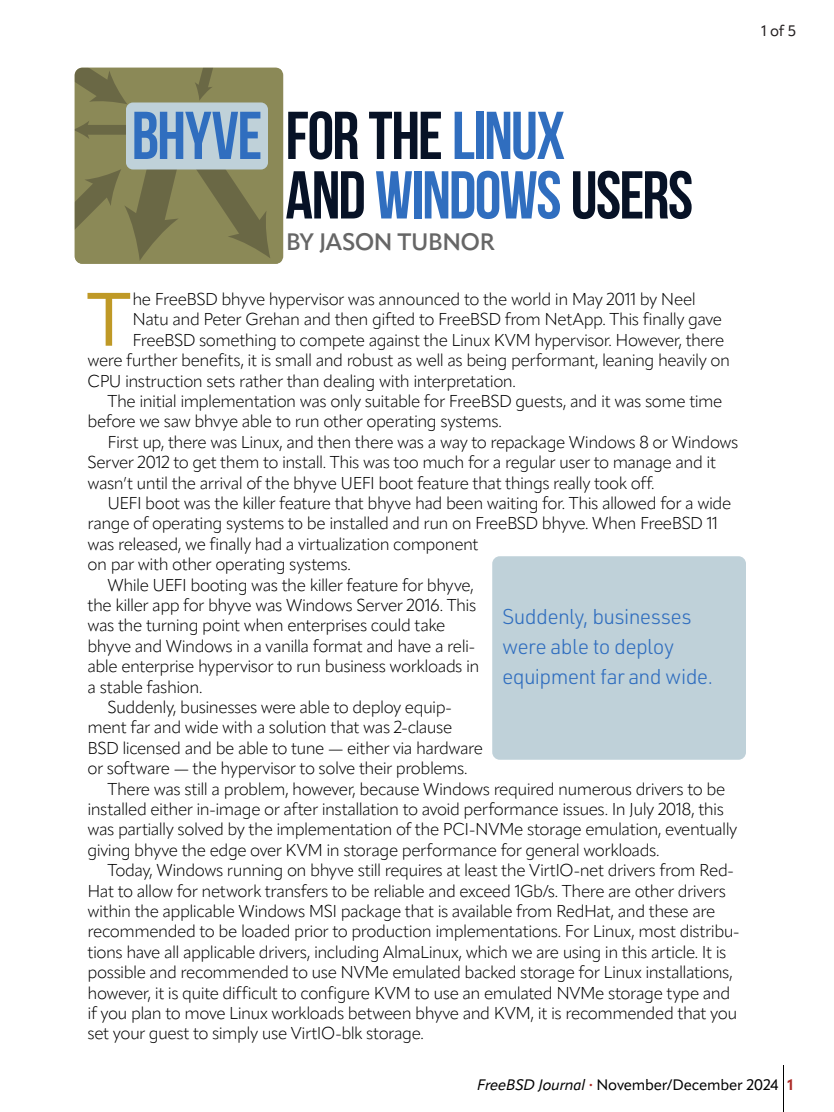
<style>
.page{position:relative;width:834px;height:1112px;background:#fff}
.page>*{position:absolute;margin:0;border:0;box-sizing:border-box;transform-origin:0 0}
.body_copy___no_indent{font:74.65px "Apparat";color:#bf9926}
.t1{font:700 67.5px/59.5px "Bebas Neue";letter-spacing:-.025em;color:#306ebf}
.by_line{font:600 23.5px "Apparat";letter-spacing:-.02em;color:#666}
.callout{font:300 21.05px/30px "URWDIN";letter-spacing:-.03em;color:#306ebf}
.body_copy{font:300 17px/20.4px "Apparat";letter-spacing:-.03em;color:#000}
.body_copy___no_indent-2{font:300 17px "Apparat";letter-spacing:-.03em;color:#000}
.t2{font:15px "Apparat";letter-spacing:-.015em;color:#000}
.t3{font:15px "Apparat";color:#231f20}
.s1{color:#071226}
.s2{font-style:italic}
.s3{font-size:9px;color:#ac2b28}
.s4{font-weight:700;color:#ac2b28}
</style>
<div class="page">
<div style="left:75px;top:68px;width:207px;height:196px;background:#8b8957"></div>
<svg style="left:75px;top:68px;width:52px;height:36px;background:#79774d"></svg>
<svg style="left:75px;top:152px;width:104px;height:109px;background:#7f7d50"></svg>
<svg style="left:194px;top:152px;width:76px;height:106px;background:#7f7d50"></svg>
<svg style="left:195px;top:68px;width:23px;height:33px"></svg>
<div style="left:84px;top:125px;width:43px;height:10px;background:#6a6845"></div>
<svg style="left:75px;top:120px;width:14px;height:19px"></svg>
<div style="left:126px;top:102px;width:142px;height:68px;background:#bfd1d9;border-radius:7px"></div>
<div style="left:492px;top:556px;width:254px;height:204px;background:#bfd1d9;border-radius:8px"></div>
<hr style="left:783px;top:1065px;width:1px;height:47px;background:#000">
<p class="t3" style="left:761px;top:22px;width:36px">1 of 5</p>
<p class="t1" style="left:285px;top:105px;width:409px;text-indent:-154px">BHYVE <span class="s1">FOR THE</span> LINUX<br><span class="s1">AND</span> WINDOWS <span class="s1">USERS</span></p>
<p class="by_line" style="left:286px;top:227px;width:210px">BY JASON TUBNOR</p>
<p class="body_copy___no_indent" style="left:87px;top:275px;width:46px">T</p>
<p class="body_copy___no_indent-2" style="left:132px;top:289px;width:565px">he FreeBSD bhyve hypervisor was announced to the world in May 2011 by Neel</p>
<p class="body_copy___no_indent-2" style="left:132px;top:309px;width:591px">Natu and Peter Grehan and then gifted to FreeBSD from NetApp. This finally gave</p>
<p class="body_copy___no_indent-2" style="left:132px;top:330px;width:593px">FreeBSD something to compete against the Linux KVM hypervisor. However, there</p>
<p class="body_copy___no_indent-2" style="left:88px;top:350px;width:644px">were further benefits, it is small and robust as well as being performant, leaning heavily on</p>
<p class="body_copy___no_indent-2" style="left:88px;top:370px;width:430px">CPU instruction sets rather than dealing with interpretation.</p>
<p class="body_copy" style="left:88px;top:391px;width:637px;text-indent:20px">The initial implementation was only suitable for FreeBSD guests, and it was some time before we saw bhvye able to run other operating systems.</p>
<p class="body_copy" style="left:88px;top:432px;width:653px;text-indent:20px">First up, there was Linux, and then there was a way to repackage Windows 8 or Windows<br>Server 2012 to get them to install. This was too much for a regular user to manage and it wasn’t until the arrival of the bhyve UEFI boot feature that things really took off.</p>
<p class="body_copy" style="left:88px;top:493px;width:645px;text-indent:20px">UEFI boot was the killer feature that bhyve had been waiting for. This allowed for a wide range of operating systems to be installed and run on FreeBSD bhyve. When FreeBSD 11 was released, we finally had a virtualization component<br>on par with other operating systems.</p>
<p class="body_copy" style="left:88px;top:574px;width:394px;text-indent:20px">While UEFI booting was the killer feature for bhyve, the killer app for bhyve was Windows Server 2016. This was the turning point when enterprises could take bhyve and Windows in a vanilla format and have a reli&shy;able enterprise hypervisor to run business workloads in a stable fashion.</p>
<p class="body_copy" style="left:88px;top:697px;width:397px;text-indent:20px">Suddenly, businesses were able to deploy equip&shy;ment far and wide with a solution that was 2-clause BSD licensed and be able to tune — either via hardware or software — the hypervisor to solve their problems.</p>
<p class="body_copy" style="left:88px;top:778px;width:651px;text-indent:20px">There was still a problem, however, because Windows required numerous drivers to be installed either in-image or after installation to avoid performance issues. In July 2018, this was partially solved by the implementation of the PCI-NVMe storage emulation, eventually giving bhyve the edge over KVM in storage performance for general workloads.</p>
<p class="body_copy" style="left:88px;top:860px;width:654px;text-indent:20px">Today, Windows running on bhyve still requires at least the VirtIO-net drivers from Red-Hat to allow for network transfers to be reliable and exceed 1Gb/s. There are other drivers within the applicable Windows MSI package that is available from RedHat, and these are recommended to be loaded prior to production implementations. For Linux, most distribu&shy;tions have all applicable drivers, including AlmaLinux, which we are using in this article. It is possible and recommended to use NVMe emulated backed storage for Linux installations, however, it is quite difficult to configure KVM to use an emulated NVMe storage type and if you plan to move Linux workloads between bhyve and KVM, it is recommended that you set your guest to simply use VirtIO-blk storage.</p>
<p class="callout" style="left:502px;top:601px;width:213px">Suddenly, businesses were able to deploy equipment far and wide.</p>
<p class="t2" style="left:477px;top:1076px;width:318px"><span class="s2">FreeBSD Journal</span> <span class="s3">•</span> November/December 2024 <span class="s4">1</span></p>
</div>
